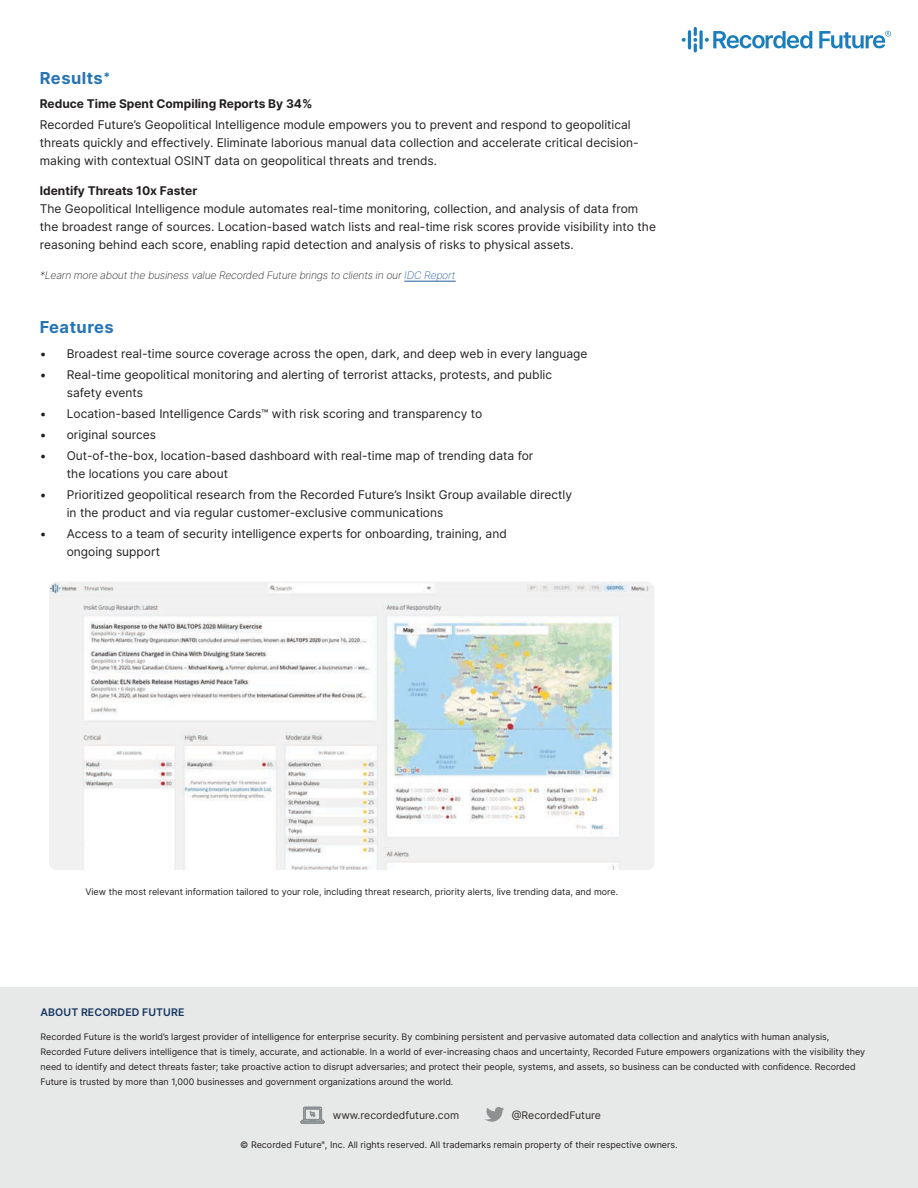
<style>
.page{position:relative;width:918px;height:1188px;background:#fff}
.page>*{position:absolute;margin:0;border:0;box-sizing:border-box;transform-origin:0 0}
.H2_Sub-Header{font:700 16.5px "Inter";letter-spacing:.03em;color:#2574b4}
.Body{font:12px/18px "Inter";color:#231f20}
.Body-2{font:700 12px "Inter";color:#231f20}
.Body_Copy{font:italic 200 10.5px "Inter";letter-spacing:-.02em;color:#231f20}
.t1{font:10.5px "Inter";color:#2e2a27}
.Info_Text{font:600 10.5px "Inter";letter-spacing:.01em;color:#15365e}
.Info_Text-2{font:9px/15px "Inter";color:#231f20}
.s1{color:#215e9f}
</style>
<div class="page">
<hr style="left:404px;top:281px;width:52px;height:1px;background:#215e9f">
<svg style="left:819px;top:31px;width:72px;height:18px"></svg>
<svg style="left:682px;top:38px;width:4px;height:4px"></svg>
<hr style="left:688px;top:30px;width:3px;height:19px;background:#197dbe;border-radius:2px">
<svg style="left:693px;top:27px;width:119px;height:25px"></svg>
<img style="left:49px;top:582px;width:605px;height:288px">
<div style="left:0;top:987px;width:918px;height:201px;background:#e7e8e8"></div>
<div style="left:301px;top:1121px;width:23px;height:2px;border:1px solid #8c9093"></div>
<svg style="left:301px;top:1107px;width:23px;height:15px"></svg>
<svg style="left:484px;top:1107px;width:20px;height:15px"></svg>
<p class="H2_Sub-Header" style="left:40px;top:66px;width:72px">Results<sup>*</sup></p>
<p class="Body-2" style="left:40px;top:95px;width:274px">Reduce Time Spent Compiling Reports By 34%</p>
<p class="Body" style="left:40px;top:116px;width:600px">Recorded Future’s Geopolitical Intelligence module empowers you to prevent and respond to geopolitical threats quickly and effectively. Eliminate laborious manual data collection and accelerate critical decision&shy;making with contextual OSINT data on geopolitical threats and trends.</p>
<p class="Body-2" style="left:40px;top:182px;width:159px">Identify Threats 10x Faster</p>
<p class="Body" style="left:40px;top:200px;width:618px">The Geopolitical Intelligence module automates real-time monitoring, collection, and analysis of data from the broadest range of sources. Location-based watch lists and real-time risk scores provide visibility into the reasoning behind each score, enabling rapid detection and analysis of risks to physical assets.</p>
<p class="Body_Copy" style="left:40px;top:268px;width:417px">*Learn more about the business value Recorded Future brings to clients in our <span class="s1">IDC Report</span></p>
<p class="H2_Sub-Header" style="left:40px;top:315px;width:76px">Features</p>
<p class="Body" style="left:40px;top:345px;width:549px">• Broadest real-time source coverage across the open, dark, and deep web in every language</p>
<p class="Body" style="left:67px;top:366px;width:487px;text-indent:-27px">• Real-time geopolitical monitoring and alerting of terrorist attacks, protests, and public safety events</p>
<p class="Body" style="left:40px;top:405px;width:444px">• Location-based Intelligence Cards™ with risk scoring and transparency to</p>
<p class="Body" style="left:40px;top:426px;width:118px">• original sources</p>
<p class="Body" style="left:67px;top:447px;width:468px;text-indent:-27px">• Out-of-the-box, location-based dashboard with real-time map of trending data for the locations you care about</p>
<p class="Body" style="left:67px;top:486px;width:507px;text-indent:-27px">• Prioritized geopolitical research from the Recorded Future’s Insikt Group available directly in the product and via regular customer-exclusive communications</p>
<p class="Body" style="left:67px;top:525px;width:442px;text-indent:-27px">• Access to a team of security intelligence experts for onboarding, training, and ongoing support</p>
<p class="Info_Text-2" style="left:85px;top:884px;width:534px">View the most relevant information tailored to your role, including threat research, priority alerts, live trending data, and more.</p>
<p class="Info_Text" style="left:41px;top:1004px;width:145px">ABOUT RECORDED FUTURE</p>
<p class="Info_Text-2" style="left:40px;top:1029px;width:826px">Recorded Future is the world’s largest provider of intelligence for enterprise security. By combining persistent and pervasive automated data collection and analytics with human analysis, Recorded Future delivers intelligence that is timely, accurate, and actionable. In a world of ever-increasing chaos and uncertainty, Recorded Future empowers organizations with the visibility they need to identify and detect threats faster; take proactive action to disrupt adversaries; and protect their people, systems, and assets, so business can be conducted with confidence. Recorded Future is trusted by more than 1,000 businesses and government organizations around the world.</p>
<p class="t1" style="left:333px;top:1107px;width:128px">www.recordedfuture.com</p>
<p class="t1" style="left:512px;top:1108px;width:91px">@RecordedFuture</p>
<p class="Info_Text-2" style="left:240px;top:1137px;width:439px">© Recorded Future<sup>®</sup>, Inc. All rights reserved. All trademarks remain property of their respective owners.</p>
</div>
